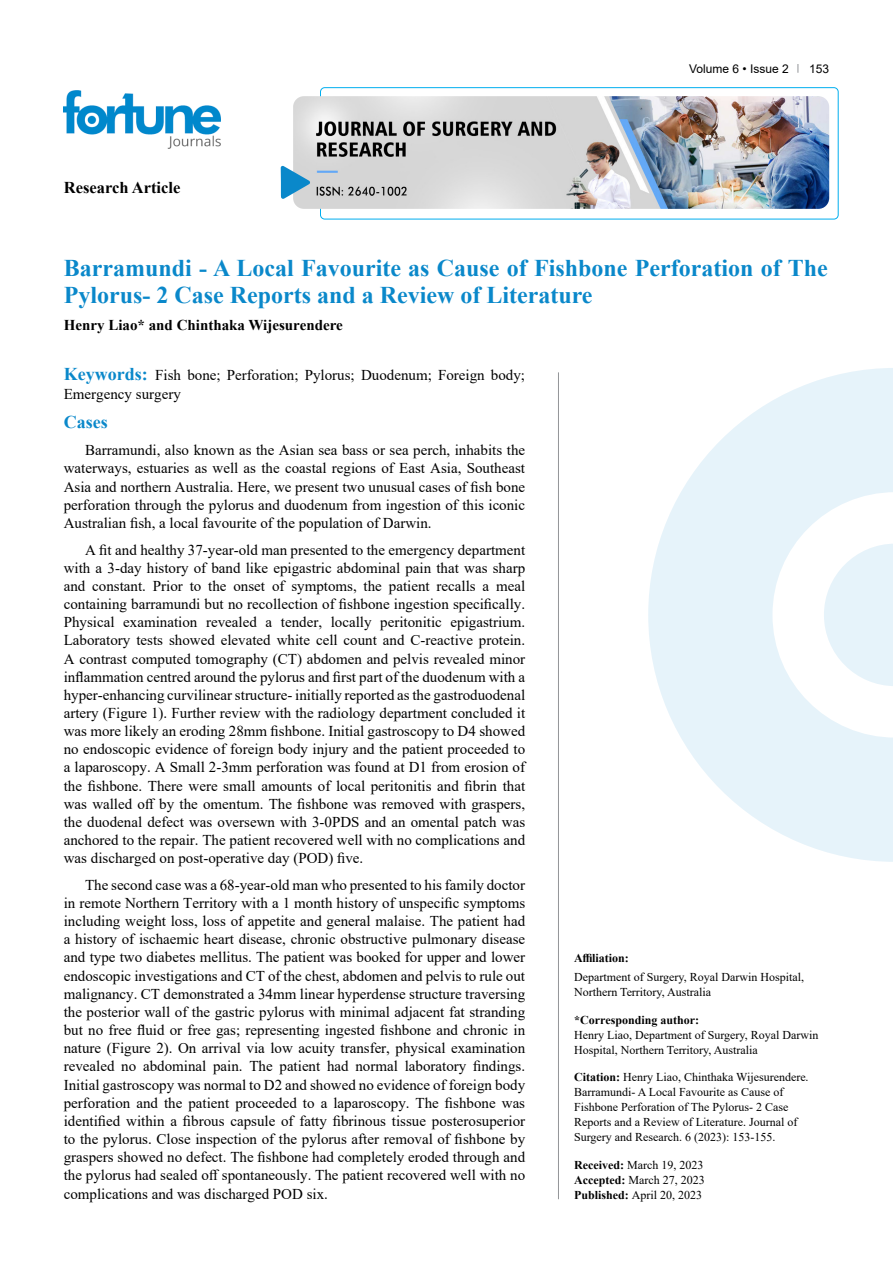
<style>
.page{position:relative;width:893px;height:1263px;background:#fff}
.page>*{position:absolute;margin:0;border:0;box-sizing:border-box;transform-origin:0 0}
.t1{font:700 24px/27px "Times New Roman";color:#0a88ca}
.t2{font:700 18px "Times New Roman";color:#0a88ca}
.t3{font:700 16.5px "Times New Roman";color:#000}
.t4{font:15px/18.1px "Times New Roman";color:#000;text-align:justify}
.t5{font:700 15px "Times New Roman";color:#000}
.t6{font:12px/15px "Times New Roman";color:#000}
.t7{font:700 12px "Times New Roman";color:#000}
.t8{font:12px "Arial";color:#000}
.s1{font-weight:700;font-size:18px;color:#0a88ca}
.s2{font-weight:700}
</style>
<div class="page">
<img style="left:64px;top:90px;width:157px;height:59px">
<hr style="left:558px;top:372px;width:1px;height:827px;background:#939598">
<svg style="left:648px;top:368px;width:245px;height:494px;fill:#e6f3fa"></svg>
<svg style="left:824px;top:544px;width:69px;height:142px"></svg>
<div style="left:320px;top:87px;width:518px;height:132px;border:1px solid #00aeef;border-radius:4px"></div>
<img style="left:293px;top:96px;width:536px;height:113px">
<svg style="left:281px;top:166px;width:29px;height:33px"></svg>
<p class="t3" style="left:64px;top:175px;width:118px">Research Article</p>
<p class="t8" style="left:689px;top:60px;width:101px">Volume 6 • Issue 2</p>
<p class="t8" style="left:809px;top:60px;width:22px">153</p>
<h1 class="t1" style="left:64px;top:254px;width:765px">Barramundi - A Local Favourite as Cause of Fishbone Perforation of The<br>Pylorus- 2 Case Reports and a Review of Literature</h1>
<p class="t5" style="left:64px;top:314px;width:280px">Henry Liao* and Chinthaka Wijesurendere</p>
<p class="t4" style="left:64px;top:365px;width:463px"><span class="s1">Keywords:</span> Fish bone; Perforation; Pylorus; Duodenum; Foreign body;<br>Emergency surgery</p>
<p class="t2" style="left:64px;top:409px;width:45px">Cases</p>
<p class="t4" style="left:64px;top:440px;width:463px;text-indent:21px">Barramundi, also known as the Asian sea bass or sea perch, inhabits the waterways, estuaries as well as the coastal regions of East Asia, Southeast Asia and northern Australia. Here, we present two unusual cases of fish bone perforation through the pylorus and duodenum from ingestion of this iconic Australian fish, a local favourite of the population of Darwin.</p>
<p class="t4" style="left:64px;top:540px;width:463px;text-indent:21px">A fit and healthy 37-year-old man presented to the emergency department with a 3-day history of band like epigastric abdominal pain that was sharp and constant. Prior to the onset of symptoms, the patient recalls a meal containing barramundi but no recollection of fishbone ingestion specifically.<br>Physical examination revealed a tender, locally peritonitic epigastrium.<br>Laboratory tests showed elevated white cell count and C-reactive protein.<br>A contrast computed tomography (CT) abdomen and pelvis revealed minor inflammation centred around the pylorus and first part of the duodenum with a hyper-enhancing curvilinear structure- initially reported as the gastroduodenal artery (Figure 1). Further review with the radiology department concluded it was more likely an eroding 28mm fishbone. Initial gastroscopy to D4 showed no endoscopic evidence of foreign body injury and the patient proceeded to a laparoscopy. A Small 2-3mm perforation was found at D1 from erosion of the fishbone. There were small amounts of local peritonitis and fibrin that was walled off by the omentum. The fishbone was removed with graspers, the duodenal defect was oversewn with 3-0PDS and an omental patch was anchored to the repair. The patient recovered well with no complications and was discharged on post-operative day (POD) five.</p>
<p class="t4" style="left:64px;top:875px;width:463px;text-indent:21px">The second case was a 68-year-old man who presented to his family doctor in remote Northern Territory with a 1 month history of unspecific symptoms including weight loss, loss of appetite and general malaise. The patient had a history of ischaemic heart disease, chronic obstructive pulmonary disease and type two diabetes mellitus. The patient was booked for upper and lower endoscopic investigations and CT of the chest, abdomen and pelvis to rule out malignancy. CT demonstrated a 34mm linear hyperdense structure traversing the posterior wall of the gastric pylorus with minimal adjacent fat stranding but no free fluid or free gas; representing ingested fishbone and chronic in nature (Figure 2). On arrival via low acuity transfer, physical examination revealed no abdominal pain. The patient had normal laboratory findings.<br>Initial gastroscopy was normal to D2 and showed no evidence of foreign body perforation and the patient proceeded to a laparoscopy. The fishbone was identified within a fibrous capsule of fatty fibrinous tissue posterosuperior to the pylorus. Close inspection of the pylorus after removal of fishbone by graspers showed no defect. The fishbone had completely eroded through and the pylorus had sealed off spontaneously. The patient recovered well with no complications and was discharged POD six.</p>
<p class="t7" style="left:574px;top:949px;width:56px">Affiliation:</p>
<p class="t6" style="left:574px;top:969px;width:231px">Department of Surgery, Royal Darwin Hospital,<br>Northern Territory, Australia</p>
<p class="t7" style="left:574px;top:1011px;width:127px">*Corresponding author:</p>
<p class="t6" style="left:574px;top:1027px;width:246px">Henry Liao, Department of Surgery, Royal Darwin<br>Hospital, Northern Territory, Australia</p>
<p class="t6" style="left:574px;top:1069px;width:236px"><span class="s2">Citation:</span> Henry Liao, Chinthaka Wijesurendere.<br>Barramundi- A Local Favourite as Cause of Fishbone Perforation of The Pylorus- 2 Case Reports and a Review of Literature. Journal of Surgery and Research. 6 (2023): 153-155.</p>
<p class="t6" style="left:574px;top:1157px;width:132px;text-align:justify"><span class="s2">Received:</span> March 19, 2023<br><span class="s2">Accepted:</span> March 27, 2023<br><span class="s2">Published:</span> April 20, 2023</p>
</div>
